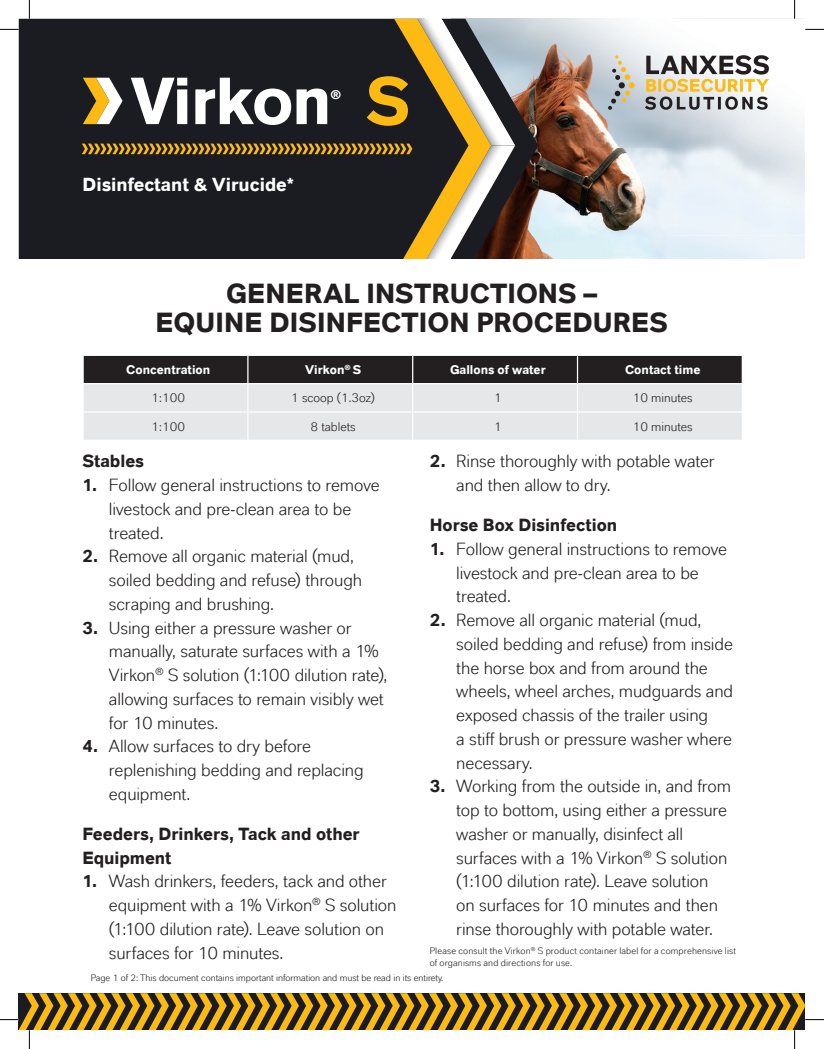
<style>
.page{position:relative;width:824px;height:1049px;background:#fff}
.page>*{position:absolute;margin:0;border:0;box-sizing:border-box;transform-origin:0 0}
.t1{font:700 66.25px "Lanxess";color:#fcba13}
.t2{font:700 27.5px/29.6px "Lanxess";letter-spacing:.005em;color:#231f20;text-align:center}
.t3{font:700 18.75px "Lanxess";color:#fff}
.t4{font:17.5px/23.8px "Lanxess";letter-spacing:-.005em;color:#231f20}
.t5{font:700 17.5px/23.8px "Lanxess";color:#231f20}
.t6{font:12.5px "Lanxess";color:#231f20}
.t7{font:12.5px "Lanxess Bd";color:#fff}
.t8{font:700 12.5px "Lanxess";color:#fff}
.t9{font:9.38px/12.5px "Lanxess";letter-spacing:.01em;color:#231f20}
.s1{font-weight:700}
</style>
<div class="page">
<img style="left:538px;top:235px;width:267px;height:24px">
<img style="left:538px;top:19px;width:267px;height:216px">
<div style="left:19px;top:19px;width:63px;height:240px;background:#1a1c21"></div>
<svg style="left:82px;top:19px;width:456px;height:240px;background:#47433b"></svg>
<div style="left:628px;top:82px;width:7px;height:6px;background:#fcba13;border-radius:50%"></div>
<div style="left:618px;top:82px;width:7px;height:6px;background:#231f20;border-radius:50%"></div>
<svg style="left:608px;top:91px;width:22px;height:19px"></svg>
<svg style="left:612px;top:55px;width:18px;height:25px"></svg>
<svg style="left:645px;top:55px;width:124px;height:55px"></svg>
<svg style="left:83px;top:355px;width:659px;height:85px;background:#a9a8aa"></svg>
<hr style="left:741px;top:413px;width:2px;height:27px;background:#fff">
<svg style="left:0;top:29px;width:19px;height:1px"></svg>
<svg style="left:805px;top:29px;width:19px;height:1px"></svg>
<svg style="left:29px;top:0;width:1px;height:19px"></svg>
<svg style="left:794px;top:0;width:1px;height:19px"></svg>
<svg style="left:0;top:993px;width:824px;height:56px"></svg>
<p class="t3" style="left:83px;top:171px;width:213px">Disinfectant &amp; Virucide*</p>
<p class="t8" style="left:330px;top:85px;width:12px">®</p>
<h1 class="t1" style="left:366px;top:54px;width:46px">S</h1>
<h2 class="t2" style="left:155px;top:276px;width:514px">GENERAL INSTRUCTIONS –<br>EQUINE DISINFECTION PROCEDURES</h2>
<p class="t7" style="left:126px;top:361px;width:85px">Concentration</p>
<p class="t7" style="left:305px;top:361px;width:57px">Virkon<sup>®</sup> S</p>
<p class="t7" style="left:450px;top:361px;width:97px">Gallons of water</p>
<p class="t7" style="left:625px;top:361px;width:77px">Contact time</p>
<p class="t6" style="left:152px;top:390px;width:35px">1:100</p>
<p class="t6" style="left:291px;top:390px;width:85px">1 scoop (1.3oz)</p>
<p class="t6" style="left:494px;top:390px;width:9px">1</p>
<p class="t6" style="left:633px;top:390px;width:61px">10 minutes</p>
<p class="t6" style="left:152px;top:418px;width:35px">1:100</p>
<p class="t6" style="left:311px;top:418px;width:47px">8 tablets</p>
<p class="t6" style="left:494px;top:418px;width:9px">1</p>
<p class="t6" style="left:633px;top:418px;width:61px">10 minutes</p>
<p class="t5" style="left:82px;top:448px;width:63px">Stables</p>
<p class="t4" style="left:109px;top:472px;width:272px;text-indent:-27px"><span class="s1">1.</span> Follow general instructions to remove livestock and pre-clean area to be treated.</p>
<p class="t4" style="left:109px;top:544px;width:255px;text-indent:-27px"><span class="s1">2.</span> Remove all organic material (mud, soiled bedding and refuse) through scraping and brushing.</p>
<p class="t4" style="left:109px;top:615px;width:280px;text-indent:-27px"><span class="s1">3.</span> Using either a pressure washer or manually, saturate surfaces with a 1% Virkon<sup>®</sup> S solution (1:100 dilution rate), allowing surfaces to remain visibly wet for 10 minutes.</p>
<p class="t4" style="left:109px;top:734px;width:256px;text-indent:-27px"><span class="s1">4.</span> Allow surfaces to dry before replenishing bedding and replacing equipment.</p>
<p class="t5" style="left:82px;top:820px;width:279px">Feeders, Drinkers, Tack and other<br>Equipment</p>
<p class="t4" style="left:109px;top:869px;width:289px;text-indent:-27px"><span class="s1">1.</span> Wash drinkers, feeders, tack and other equipment with a 1% Virkon<sup>®</sup> S solution (1:100 dilution rate). Leave solution on surfaces for 10 minutes.</p>
<p class="t4" style="left:456px;top:449px;width:260px;text-indent:-27px"><span class="s1">2.</span> Rinse thoroughly with potable water and then allow to dry.</p>
<p class="t5" style="left:430px;top:512px;width:189px">Horse Box Disinfection</p>
<p class="t4" style="left:456px;top:536px;width:272px;text-indent:-27px"><span class="s1">1.</span> Follow general instructions to remove livestock and pre-clean area to be treated.</p>
<p class="t4" style="left:456px;top:607px;width:278px;text-indent:-27px"><span class="s1">2.</span> Remove all organic material (mud, soiled bedding and refuse) from inside the horse box and from around the wheels, wheel arches, mudguards and exposed chassis of the trailer using<br>a stiff brush or pressure washer where necessary.</p>
<p class="t4" style="left:456px;top:774px;width:276px;text-indent:-27px"><span class="s1">3.</span> Working from the outside in, and from top to bottom, using either a pressure washer or manually, disinfect all surfaces with a 1% Virkon<sup>®</sup> S solution (1:100 dilution rate). Leave solution on surfaces for 10 minutes and then rinse thoroughly with potable water.</p>
<p class="t9" style="left:430px;top:944px;width:308px">Please consult the Virkon<sup>®</sup> S product container label for a comprehensive list of organisms and directions for use.</p>
<p class="t9" style="left:91px;top:971px;width:354px">Page 1 of 2: This document contains important information and must be read in its entirety.</p>
</div>
